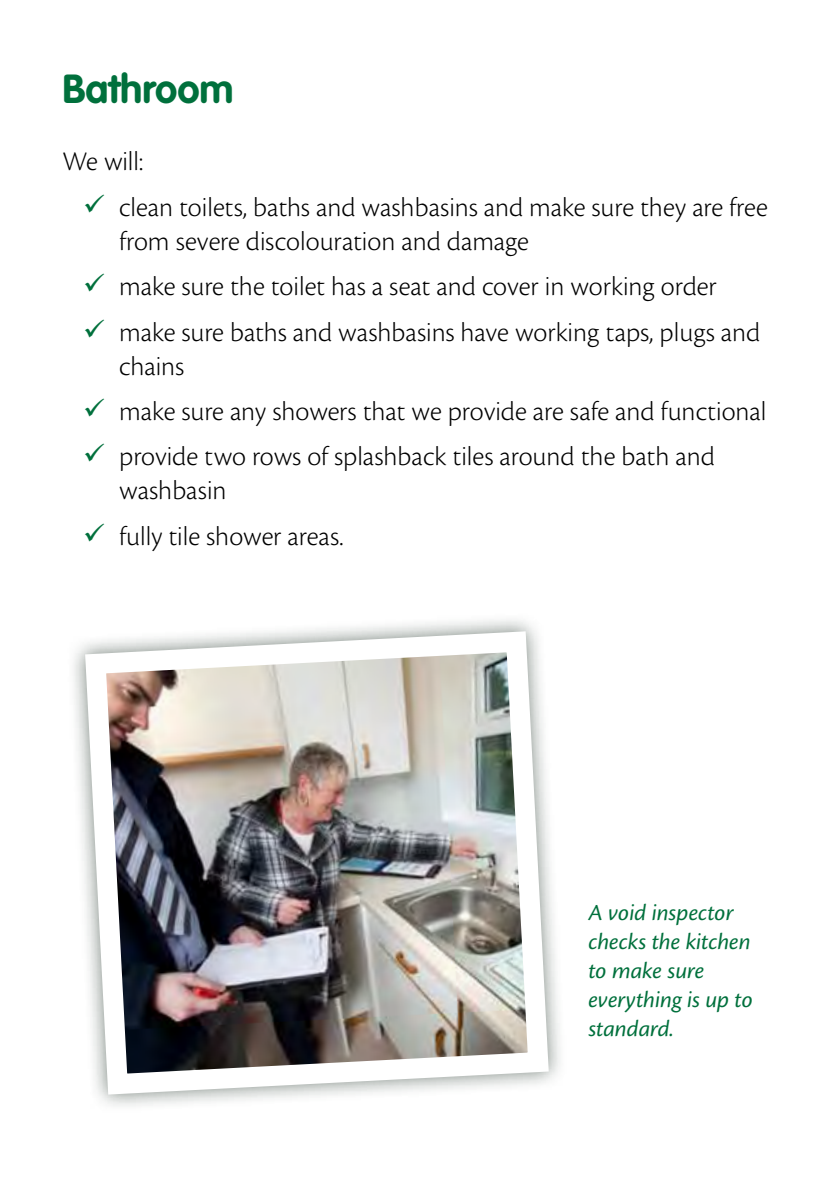
<style>
.page{position:relative;width:840px;height:1191px;background:#fff}
.page>*{position:absolute;margin:0;border:0;box-sizing:border-box;transform-origin:0 0}
.t1{font:700 40px "VAG Rounded Std";color:#00703c}
.t2{font:300 28px/45.4px "Cronos Pro";color:#000}
.t3{font:italic 24px/28.8px "Cronos Pro";letter-spacing:-.005em;color:#00703c}
</style>
<div class="page">
<img style="left:75px;top:621px;width:484px;height:484px">
<h1 class="t1" style="left:62px;top:65px;width:173px">Bathroom</h1>
<p class="t2" style="left:119px;top:139px;width:649px;text-indent:-57px">We will:<br>clean toilets, baths and washbasins and make sure they are free</p>
<p class="t2" style="left:119px;top:218px;width:642px">from severe discolouration and damage<br>make sure the toilet has a seat and cover in working order make sure baths and washbasins have working taps, plugs and</p>
<p class="t2" style="left:119px;top:343px;width:648px">chains<br>make sure any showers that we provide are safe and functional provide two rows of splashback tiles around the bath and</p>
<p class="t2" style="left:119px;top:468px;width:226px">washbasin<br>fully tile shower areas.</p>
<p class="t3" style="left:588px;top:899px;width:166px">A void inspector checks the kitchen to make sure everything is up to standard.</p>
</div>
